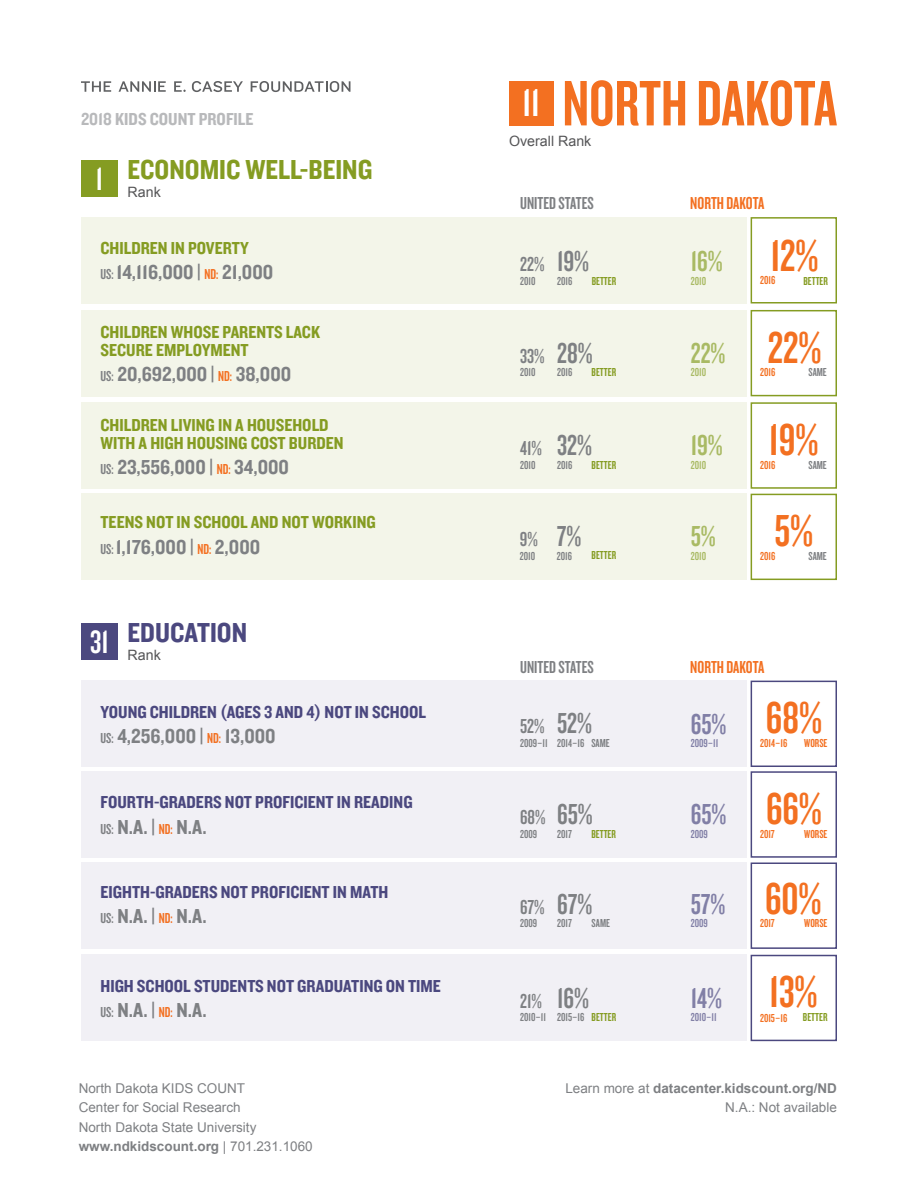
<style>
.page{position:relative;width:918px;height:1188px;background:#fff}
.page>*{position:absolute;margin:0;border:0;box-sizing:border-box;transform-origin:0 0}
.t1{font:66.75px "Knockout HTF48 Featherweight";color:#f37021}
.t2{font:46.5px "Knockout HTF48 Featherweight";color:#f37021}
.t3{font:33.75px "Knockout HTF48 Featherweight";color:#fff}
.t4{font:30px "Knockout HTF48 Featherweight";color:#7e8083}
.t5{font:30px "Knockout HTF48 Featherweight";color:#817fa6}
.t6{font:30px "Knockout HTF48 Featherweight";color:#a9ba64}
.t7{font:28.5px "Knockout HTF50 Welterweight";color:#859c22}
.t8{font:28.5px "Knockout HTF50 Welterweight";color:#4b487f}
.t9{font:21px "Knockout HTF50 Welterweight";color:#7e8083}
.t10{font:21px "Knockout HTF48 Featherweight";color:#7e8083}
.t11{font:18px "Knockout HTF50 Welterweight";color:#4b487f}
.t12{font:18px/18px "Knockout HTF50 Welterweight";color:#859c22}
.t13{font:18px "Knockout HTF48 Featherweight";color:#7e8083}
.t14{font:18px "Knockout HTF48 Featherweight";color:#f37021}
.t15{font:18px "Knockout HTF50 Welterweight";color:#b8b9bb}
.t16{font:14.25px "Arial";color:#555557}
.t17{font:13.5px/19.5px "Arial";color:#7e8083}
.t18{font:12px "Knockout HTF48 Featherweight";color:#7e8083}
.t19{font:12px "Knockout HTF48 Featherweight";color:#f37021}
.t20{font:12px "Knockout HTF48 Featherweight";color:#859c22}
.t21{font:12px "Knockout HTF48 Featherweight";color:#817fa6}
.t22{font:12px "Knockout HTF48 Featherweight";color:#a9ba64}
.s1{font-family:"Knockout HTF48 Featherweight";font-size:15px}
.s2{font-family:"Knockout HTF48 Featherweight";font-size:15px;color:#f37021}
.s3{font-size:40.5px;color:#fff}
.s4{font-weight:700}
</style>
<div class="page">
<div style="left:81px;top:217px;width:666px;height:87px;background:#f3f5e9"></div>
<div style="left:81px;top:310px;width:666px;height:86px;background:#f3f5e9"></div>
<div style="left:81px;top:402px;width:666px;height:87px;background:#f3f5e9"></div>
<div style="left:81px;top:494px;width:666px;height:86px;background:#f3f5e9"></div>
<div style="left:751px;top:217px;width:86px;height:87px;border:2px solid #859c22"></div>
<div style="left:751px;top:310px;width:86px;height:86px;border:2px solid #859c22"></div>
<div style="left:751px;top:402px;width:86px;height:87px;border:2px solid #859c22"></div>
<div style="left:751px;top:494px;width:86px;height:86px;border:2px solid #859c22"></div>
<div style="left:751px;top:681px;width:86px;height:86px;border:2px solid #4b487f"></div>
<div style="left:751px;top:862px;width:86px;height:87px;border:2px solid #4b487f"></div>
<div style="left:751px;top:771px;width:86px;height:87px;border:2px solid #4b487f"></div>
<div style="left:751px;top:955px;width:86px;height:86px;border:2px solid #4b487f"></div>
<div style="left:81px;top:681px;width:666px;height:86px;background:#f1f0f5"></div>
<div style="left:81px;top:771px;width:666px;height:87px;background:#f1f0f5"></div>
<div style="left:81px;top:862px;width:666px;height:87px;background:#f1f0f5"></div>
<div style="left:81px;top:955px;width:666px;height:86px;background:#f1f0f5"></div>
<div style="left:81px;top:160px;width:37px;height:37px;background:#859c22"></div>
<div style="left:81px;top:623px;width:37px;height:37px;background:#4b487f"></div>
<div style="left:509px;top:81px;width:44px;height:44px;background:#f37021"></div>
<svg style="left:81px;top:81px;width:30px;height:11px"></svg>
<svg style="left:119px;top:81px;width:47px;height:11px"></svg>
<svg style="left:174px;top:81px;width:12px;height:11px"></svg>
<svg style="left:192px;top:81px;width:51px;height:11px"></svg>
<svg style="left:251px;top:81px;width:99px;height:11px"></svg>
<p class="t15" style="left:81px;top:110px;width:174px">2018 KIDS COUNT PROFILE</p>
<h3 class="t3" style="left:96px;top:162px;width:9px">1</h3>
<h3 class="t7" style="left:128px;top:155px;width:246px">ECONOMIC WELL-BEING</h3>
<p class="t16" style="left:128px;top:183px;width:35px">Rank</p>
<p class="t12" style="left:100px;top:240px;width:150px">CHILDREN IN POVERTY</p>
<p class="t9" style="left:100px;top:262px;width:174px"><span class="s1">US:</span> 14,116,000 | <span class="s2">ND:</span> 21,000</p>
<p class="t12" style="left:100px;top:324px;width:221px">CHILDREN WHOSE PARENTS LACK<br>SECURE EMPLOYMENT</p>
<p class="t9" style="left:100px;top:364px;width:192px"><span class="s1">US:</span> 20,692,000 | <span class="s2">ND:</span> 38,000</p>
<p class="t12" style="left:100px;top:416px;width:245px">CHILDREN LIVING IN A HOUSEHOLD<br>WITH A HIGH HOUSING COST BURDEN</p>
<p class="t9" style="left:100px;top:456px;width:190px"><span class="s1">US:</span> 23,556,000 | <span class="s2">ND:</span> 34,000</p>
<p class="t12" style="left:100px;top:514px;width:277px">TEENS NOT IN SCHOOL AND NOT WORKING</p>
<p class="t9" style="left:100px;top:536px;width:161px"><span class="s1">US:</span> 1,176,000 | <span class="s2">ND:</span> 2,000</p>
<h3 class="t3" style="left:90px;top:624px;width:20px">31</h3>
<h3 class="t8" style="left:128px;top:618px;width:121px">EDUCATION</h3>
<p class="t16" style="left:128px;top:645px;width:35px">Rank</p>
<p class="t11" style="left:100px;top:702px;width:327px">YOUNG CHILDREN (AGES 3 AND 4) NOT IN SCHOOL</p>
<p class="t9" style="left:100px;top:725px;width:177px"><span class="s1">US:</span> 4,256,000 | <span class="s2">ND:</span> 13,000</p>
<p class="t11" style="left:100px;top:793px;width:314px">FOURTH-GRADERS NOT PROFICIENT IN READING</p>
<p class="t9" style="left:100px;top:816px;width:108px"><span class="s1">US:</span> N.A. | <span class="s2">ND:</span> N.A.</p>
<p class="t11" style="left:100px;top:883px;width:289px">EIGHTH-GRADERS NOT PROFICIENT IN MATH</p>
<p class="t9" style="left:100px;top:906px;width:108px"><span class="s1">US:</span> N.A. | <span class="s2">ND:</span> N.A.</p>
<p class="t11" style="left:100px;top:976px;width:342px">HIGH SCHOOL STUDENTS NOT GRADUATING ON TIME</p>
<p class="t9" style="left:100px;top:999px;width:108px"><span class="s1">US:</span> N.A. | <span class="s2">ND:</span> N.A.</p>
<h1 class="t1" style="left:523px;top:70px;width:316px"><span class="s3">11</span> NORTH DAKOTA</h1>
<p class="t16" style="left:509px;top:132px;width:84px">Overall Rank</p>
<p class="t13" style="left:520px;top:194px;width:75px">UNITED STATES</p>
<p class="t10" style="left:520px;top:254px;width:26px">22%</p>
<p class="t18" style="left:520px;top:275px;width:17px">2010</p>
<h3 class="t4" style="left:557px;top:246px;width:34px">19%</h3>
<p class="t18" style="left:557px;top:275px;width:17px">2016</p>
<p class="t20" style="left:592px;top:275px;width:26px">BETTER</p>
<p class="t10" style="left:520px;top:345px;width:26px">33%</p>
<p class="t18" style="left:520px;top:366px;width:17px">2010</p>
<h3 class="t4" style="left:557px;top:338px;width:37px">28%</h3>
<p class="t18" style="left:557px;top:366px;width:17px">2016</p>
<p class="t20" style="left:592px;top:366px;width:26px">BETTER</p>
<p class="t10" style="left:520px;top:438px;width:23px">41%</p>
<p class="t18" style="left:520px;top:459px;width:17px">2010</p>
<h3 class="t4" style="left:557px;top:430px;width:36px">32%</h3>
<p class="t18" style="left:557px;top:459px;width:17px">2016</p>
<p class="t20" style="left:592px;top:459px;width:26px">BETTER</p>
<p class="t10" style="left:520px;top:529px;width:19px">9%</p>
<p class="t18" style="left:520px;top:550px;width:17px">2010</p>
<h3 class="t4" style="left:557px;top:521px;width:26px">7%</h3>
<p class="t18" style="left:557px;top:550px;width:17px">2016</p>
<p class="t20" style="left:592px;top:549px;width:26px">BETTER</p>
<p class="t13" style="left:520px;top:658px;width:75px">UNITED STATES</p>
<p class="t10" style="left:520px;top:716px;width:26px">52%</p>
<p class="t18" style="left:520px;top:737px;width:29px">2009–11</p>
<h3 class="t4" style="left:557px;top:708px;width:36px">52%</h3>
<p class="t18" style="left:557px;top:737px;width:29px">2014–16</p>
<p class="t18" style="left:591px;top:737px;width:20px">SAME</p>
<p class="t10" style="left:520px;top:807px;width:27px">68%</p>
<p class="t18" style="left:520px;top:828px;width:19px">2009</p>
<h3 class="t4" style="left:557px;top:799px;width:37px">65%</h3>
<p class="t18" style="left:557px;top:828px;width:16px">2017</p>
<p class="t20" style="left:591px;top:828px;width:26px">BETTER</p>
<p class="t10" style="left:520px;top:896px;width:26px">67%</p>
<p class="t18" style="left:520px;top:917px;width:19px">2009</p>
<h3 class="t4" style="left:557px;top:889px;width:37px">67%</h3>
<p class="t18" style="left:557px;top:917px;width:16px">2017</p>
<p class="t18" style="left:592px;top:917px;width:20px">SAME</p>
<p class="t10" style="left:520px;top:990px;width:23px">21%</p>
<p class="t18" style="left:520px;top:1011px;width:27px">2010–11</p>
<h3 class="t4" style="left:557px;top:983px;width:33px">16%</h3>
<p class="t18" style="left:557px;top:1011px;width:29px">2015–16</p>
<p class="t20" style="left:592px;top:1011px;width:26px">BETTER</p>
<p class="t14" style="left:690px;top:194px;width:76px">NORTH DAKOTA</p>
<h3 class="t6" style="left:691px;top:246px;width:33px">16%</h3>
<p class="t22" style="left:691px;top:275px;width:17px">2010</p>
<h3 class="t6" style="left:691px;top:338px;width:36px">22%</h3>
<p class="t22" style="left:691px;top:366px;width:17px">2010</p>
<h3 class="t6" style="left:691px;top:430px;width:34px">19%</h3>
<p class="t22" style="left:691px;top:459px;width:17px">2010</p>
<h3 class="t6" style="left:691px;top:521px;width:26px">5%</h3>
<p class="t22" style="left:691px;top:550px;width:17px">2010</p>
<h2 class="t2" style="left:770px;top:232px;width:50px">12%</h2>
<p class="t19" style="left:760px;top:274px;width:17px">2016</p>
<p class="t20" style="left:803px;top:275px;width:26px">BETTER</p>
<h2 class="t2" style="left:768px;top:324px;width:55px">22%</h2>
<p class="t19" style="left:760px;top:366px;width:17px">2016</p>
<p class="t18" style="left:809px;top:366px;width:20px">SAME</p>
<h2 class="t2" style="left:769px;top:416px;width:51px">19%</h2>
<p class="t19" style="left:760px;top:459px;width:17px">2016</p>
<p class="t18" style="left:809px;top:459px;width:20px">SAME</p>
<h2 class="t2" style="left:774px;top:507px;width:40px">5%</h2>
<p class="t19" style="left:760px;top:550px;width:17px">2016</p>
<p class="t18" style="left:809px;top:550px;width:20px">SAME</p>
<p class="t14" style="left:690px;top:658px;width:76px">NORTH DAKOTA</p>
<h3 class="t5" style="left:691px;top:709px;width:37px">65%</h3>
<p class="t21" style="left:691px;top:737px;width:29px">2009–11</p>
<h3 class="t5" style="left:691px;top:799px;width:37px">65%</h3>
<p class="t21" style="left:691px;top:828px;width:19px">2009</p>
<h3 class="t5" style="left:691px;top:889px;width:36px">57%</h3>
<p class="t21" style="left:691px;top:917px;width:19px">2009</p>
<h3 class="t5" style="left:691px;top:983px;width:33px">14%</h3>
<p class="t21" style="left:691px;top:1011px;width:27px">2010–11</p>
<h2 class="t2" style="left:766px;top:694px;width:58px">68%</h2>
<p class="t19" style="left:760px;top:737px;width:29px">2014–16</p>
<p class="t19" style="left:804px;top:737px;width:25px">WORSE</p>
<h2 class="t2" style="left:766px;top:785px;width:57px">66%</h2>
<p class="t19" style="left:760px;top:828px;width:16px">2017</p>
<p class="t19" style="left:804px;top:828px;width:25px">WORSE</p>
<h2 class="t2" style="left:765px;top:875px;width:58px">60%</h2>
<p class="t19" style="left:760px;top:918px;width:16px">2017</p>
<p class="t19" style="left:804px;top:917px;width:25px">WORSE</p>
<h2 class="t2" style="left:769px;top:969px;width:50px">13%</h2>
<p class="t19" style="left:760px;top:1012px;width:29px">2015–16</p>
<p class="t20" style="left:803px;top:1011px;width:26px">BETTER</p>
<p class="t17" style="left:79px;top:1078px;width:236px">North Dakota KIDS COUNT<br>Center for Social Research<br>North Dakota State University <span class="s4">www.ndkidscount.org</span> | 701.231.1060</p>
<p class="t17" style="left:565px;top:1078px;width:273px;text-align:right">Learn more at <span class="s4">datacenter.kidscount.org/ND<br></span>N.A.: Not available</p>
</div>
